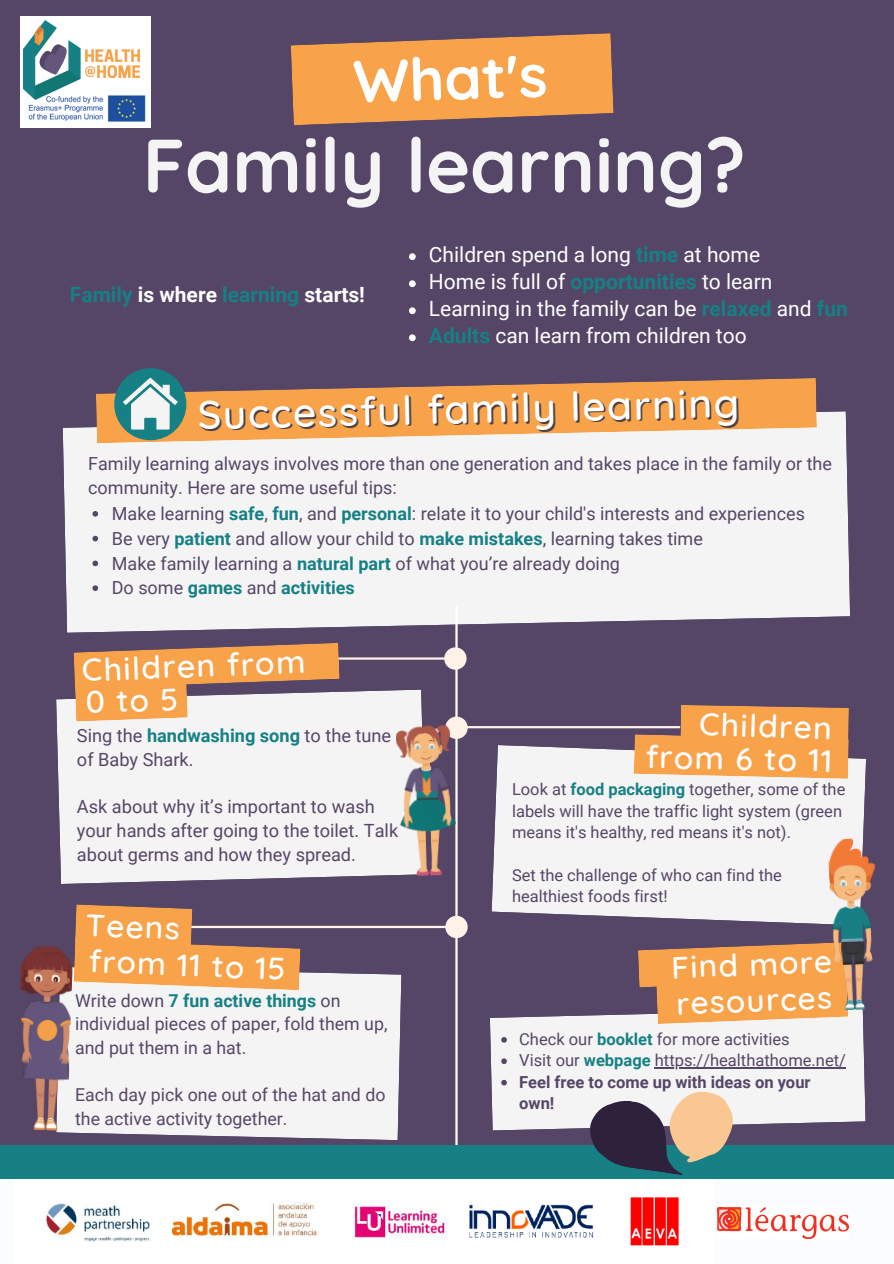
<style>
.page{position:relative;width:894px;height:1264px;background:#fff}
.page>*{position:absolute;margin:0;border:0;box-sizing:border-box;transform-origin:0 0}
.t1{font:700 75.6px "Quicksand";color:#f4f4f4}
.t2{font:700 59.7px "Quicksand";color:#fff}
.t3{font:500 40.5px "Quicksand";color:#fff}
.t4{font:500 32.1px "Quicksand";color:#fff}
.t5{font:500 31.95px "Quicksand";color:#fff}
.t6{font:500 31.8px "Quicksand";color:#fff}
.t7{font:500 31.5px "Quicksand";color:#fff}
.t8{font:21px "Roboto";color:#fff}
.t9{font:700 21px "Roboto";color:#168084}
.t10{font:18.15px/23.7px "Roboto";color:#554667}
.t11{font:18px/23.7px "Roboto";color:#554667}
.t12{font:700 18px "Roboto";color:#168084}
.t13{font:17.7px/23.7px "Roboto";color:#554667}
.t14{font:16.5px/21.5px "Roboto";color:#554667}
.t15{font:700 16.5px/21.5px "Roboto";color:#554667}
.s1{color:#fff}
.s2{font-weight:700;color:#168084}
.s3{font-weight:400;color:#554667}
</style>
<div class="page">
<div style="left:0;top:0;width:893px;height:1263px;background:#554667"></div>
<svg style="left:291px;top:33px;width:322px;height:92px;background:#df944e"></svg>
<div style="left:63px;top:411px;width:786px;height:221px;background:#f4f4f4"></div>
<svg style="left:96px;top:378px;width:720px;height:65px;background:#e4a263"></svg>
<hr style="left:455px;top:605px;width:2px;height:658px;background:#fff">
<hr style="left:325px;top:657px;width:130px;height:2px;background:#fff2e7">
<div style="left:56px;top:689px;width:366px;height:195px;background:#f4f4f4"></div>
<svg style="left:74px;top:643px;width:265px;height:78px;background:#dda472"></svg>
<svg style="left:444px;top:647px;width:22px;height:22px"></svg>
<svg style="left:491px;top:745px;width:374px;height:179px;background:#e8e7e9"></svg>
<svg style="left:445px;top:716px;width:22px;height:23px"></svg>
<hr style="left:457px;top:726px;width:222px;height:2px;background:#fff2e7">
<svg style="left:633px;top:705px;width:215px;height:73px;background:#e79b52"></svg>
<hr style="left:187px;top:925px;width:269px;height:3px;background:#fff2e7">
<div style="left:56px;top:967px;width:345px;height:173px;background:#f4f4f4"></div>
<svg style="left:74px;top:904px;width:226px;height:86px"></svg>
<div style="left:0;top:1148px;width:893px;height:115px;background:#fafcfe"></div>
<svg style="left:445px;top:915px;width:22px;height:23px"></svg>
<svg style="left:490px;top:1010px;width:375px;height:120px;background:#e9e8ea"></svg>
<svg style="left:637px;top:943px;width:210px;height:81px;background:#e99f56"></svg>
<svg style="left:501px;top:1037px;width:5px;height:5px"></svg>
<svg style="left:501px;top:1058px;width:5px;height:6px"></svg>
<hr style="left:654px;top:1067px;width:191px;height:1px;background:#554667">
<svg style="left:501px;top:1079px;width:5px;height:6px"></svg>
<div style="left:0;top:1145px;width:893px;height:33px;background:#168084"></div>
<svg style="left:584px;top:1091px;width:149px;height:84px"></svg>
<div style="left:20px;top:16px;width:130px;height:104px;background:#fff"></div>
<img style="left:20px;top:89px;width:131px;height:39px">
<img style="left:23px;top:21px;width:116px;height:79px">
<img style="left:717px;top:1207px;width:131px;height:31px">
<img style="left:395px;top:725px;width:62px;height:151px">
<img style="left:20px;top:946px;width:53px;height:184px">
<img style="left:827px;top:837px;width:48px;height:173px">
<img style="left:46px;top:1197px;width:633px;height:49px">
<div style="left:114px;top:368px;width:72px;height:72px;background:#168084;border-radius:50%"></div>
<svg style="left:123px;top:377px;width:55px;height:52px"></svg>
<svg style="left:92px;top:511px;width:6px;height:5px"></svg>
<svg style="left:92px;top:536px;width:6px;height:5px"></svg>
<svg style="left:92px;top:560px;width:6px;height:6px"></svg>
<svg style="left:92px;top:585px;width:6px;height:6px"></svg>
<svg style="left:409px;top:253px;width:6px;height:7px"></svg>
<svg style="left:409px;top:280px;width:6px;height:7px"></svg>
<svg style="left:409px;top:307px;width:6px;height:7px"></svg>
<svg style="left:409px;top:334px;width:6px;height:7px"></svg>
<p class="t2" style="left:351px;top:44px;width:196px;rotate:-2deg">What's</p>
<p class="t1" style="left:143px;top:117px;width:604px">Family learning?</p>
<p class="t9" style="left:70px;top:282px;width:296px">Family <span class="s1">is where</span> learning <span class="s1">starts!</span></p>
<p class="t8" style="left:429px;top:243px;width:332px">Children spend a long <span class="s2">time</span> at home</p>
<p class="t8" style="left:429px;top:270px;width:345px">Home is full of <span class="s2">opportunities</span> to learn</p>
<p class="t8" style="left:429px;top:297px;width:420px">Learning in the family can be <span class="s2">relaxed</span> and <span class="s2">fun</span></p>
<p class="t8" style="left:429px;top:324px;width:319px"><span class="s2">Adults</span> can learn from children too</p>
<p class="t3" style="left:197px;top:387px;width:543px;rotate:-1deg">Successful family learning</p>
<p class="t11" style="left:88px;top:452px;width:745px">Family learning always involves more than one generation and takes place in the family or the community. Here are some useful tips:</p>
<p class="t11" style="left:112px;top:502px;width:694px">Make learning <span class="s2">safe</span>, <span class="s2">fun</span>, and <span class="s2">personal</span>: relate it to your child's interests and experiences</p>
<p class="t11" style="left:112px;top:527px;width:592px">Be very <span class="s2">patient</span> and allow your child to <span class="s2">make mistakes</span>, learning takes time</p>
<p class="t11" style="left:112px;top:551px;width:509px">Make family learning a <span class="s2">natural part</span> of what you’re already doing</p>
<p class="t12" style="left:112px;top:577px;width:244px"><span class="s3">Do some</span> games <span class="s3">and</span> activities</p>
<p class="t4" style="left:81px;top:649px;width:225px;rotate:-2deg">Children from</p>
<p class="t6" style="left:85px;top:681px;width:94px;rotate:-2deg">0to5</p>
<p class="t10" style="left:77px;top:724px;width:315px">Sing the <span class="s2">handwashing song</span> to the tune of Baby Shark.</p>
<p class="t10" style="left:77px;top:795px;width:322px">Ask about why it’s important to wash your hands after going to the toilet. Talk about germs and how they spread.</p>
<p class="t5" style="left:699px;top:703px;width:135px;rotate:2deg">Children</p>
<p class="t5" style="left:646px;top:736px;width:188px;rotate:1deg">from 6 to 11</p>
<p class="t14" style="left:512px;top:779px;width:335px">Look at <span class="s2">food packaging</span> together, some of the labels will have the traffic light system (green means it's healthy, red means it's not).</p>
<p class="t14" style="left:512px;top:864px;width:271px">Set the challenge of who can find the healthiest foods first!</p>
<p class="t7" style="left:86px;top:904px;width:96px;rotate:2deg">Teens</p>
<p class="t7" style="left:90px;top:941px;width:198px;rotate:2deg">from 11 to 15</p>
<p class="t7" style="left:670px;top:946px;width:162px;rotate:-2deg">Find more</p>
<p class="t7" style="left:675px;top:982px;width:157px;rotate:-2deg">resources</p>
<p class="t13" style="left:75px;top:988px;width:314px">Write down <span class="s2">7 fun active things</span> on individual pieces of paper, fold them up, and put them in a hat.</p>
<p class="t13" style="left:75px;top:1083px;width:312px">Each day pick one out of the hat and do the active activity together.</p>
<p class="t14" style="left:519px;top:1028px;width:272px">Check our <span class="s2">booklet</span> for more activities</p>
<p class="t14" style="left:519px;top:1049px;width:328px">Visit our <span class="s2">webpage</span> https://healthathome.net/</p>
<p class="t15" style="left:519px;top:1071px;width:293px">Feel free to come up with ideas on your own!</p>
</div>
